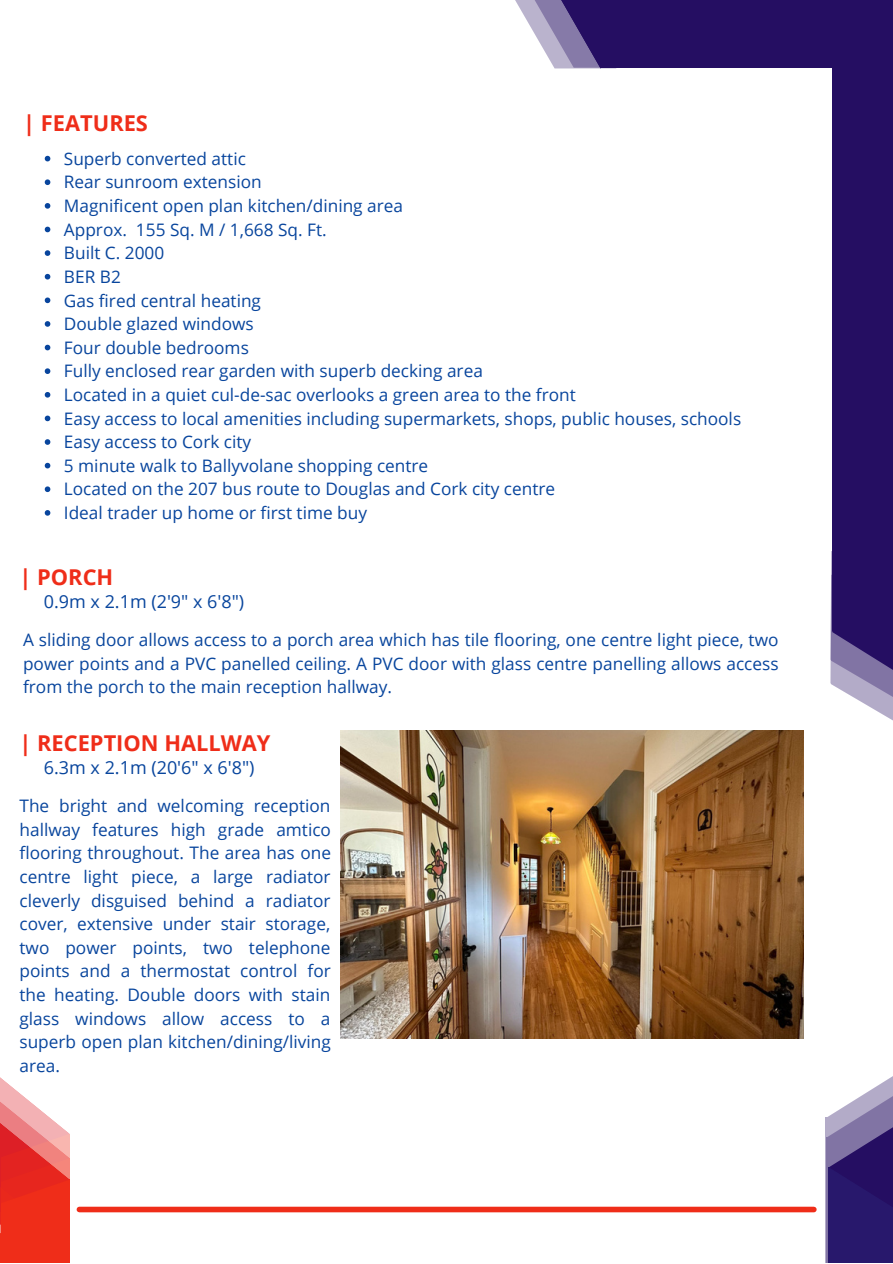
<style>
.page{position:relative;width:893px;height:1264px;background:#fff}
.page>*{position:absolute;margin:0;border:0;box-sizing:border-box;transform-origin:0 0}
.t1{font:700 21.9px "Open Sans";color:#ef2d19}
.t2{font:18px "Open Sans";color:#08459d}
.t3{font:17.25px/23.5px "Open Sans";color:#08459d;text-align:justify}
</style>
<div class="page">
<svg style="left:515px;top:0;width:13px;height:22px"></svg>
<svg style="left:528px;top:0;width:27px;height:68px;fill:#bab3cd"></svg>
<div style="left:601px;top:0;width:291px;height:68px;background:#250e62"></div>
<svg style="left:830px;top:602px;width:62px;height:118px"></svg>
<div style="left:831px;top:0;width:61px;height:631px;background:#250e62"></div>
<svg style="left:831px;top:572px;width:61px;height:119px;fill:#250e62"></svg>
<svg style="left:555px;top:0;width:46px;height:68px;background:#604f8c"></svg>
<div style="left:826px;top:1136px;width:66px;height:126px;background:#28186c"></div>
<svg style="left:825px;top:1077px;width:67px;height:142px"></svg>
<div style="left:79px;top:1206px;width:734px;height:6px;background:#ef2d19"></div>
<svg style="left:0;top:1077px;width:70px;height:185px"></svg>
<svg style="left:45px;top:156px;width:5px;height:5px"></svg>
<svg style="left:45px;top:179px;width:5px;height:6px"></svg>
<svg style="left:45px;top:203px;width:5px;height:6px"></svg>
<svg style="left:45px;top:227px;width:5px;height:5px"></svg>
<svg style="left:45px;top:250px;width:5px;height:6px"></svg>
<svg style="left:45px;top:274px;width:5px;height:5px"></svg>
<svg style="left:45px;top:297px;width:5px;height:6px"></svg>
<svg style="left:45px;top:321px;width:5px;height:6px"></svg>
<svg style="left:45px;top:345px;width:5px;height:5px"></svg>
<svg style="left:45px;top:368px;width:5px;height:6px"></svg>
<svg style="left:45px;top:392px;width:5px;height:5px"></svg>
<svg style="left:45px;top:415px;width:5px;height:6px"></svg>
<svg style="left:45px;top:439px;width:5px;height:6px"></svg>
<svg style="left:45px;top:463px;width:5px;height:5px"></svg>
<svg style="left:45px;top:486px;width:5px;height:6px"></svg>
<svg style="left:45px;top:510px;width:5px;height:5px"></svg>
<img style="left:341px;top:731px;width:462px;height:307px">
<p class="t1" style="left:23px;top:107px;width:126px">| FEATURES</p>
<p class="t3" style="left:64px;top:146px;width:183px">Superb converted attic</p>
<p class="t3" style="left:64px;top:170px;width:199px">Rear sunroom extension</p>
<p class="t3" style="left:64px;top:193px;width:340px">Magnificent open plan kitchen/dining area</p>
<p class="t3" style="left:64px;top:217px;width:264px">Approx. 155 Sq. M / 1,668 Sq. Ft.</p>
<p class="t3" style="left:64px;top:241px;width:102px">Built C. 2000</p>
<p class="t3" style="left:64px;top:264px;width:58px">BER B2</p>
<p class="t3" style="left:64px;top:288px;width:198px">Gas fired central heating</p>
<p class="t3" style="left:64px;top:311px;width:191px">Double glazed windows</p>
<p class="t3" style="left:64px;top:335px;width:186px">Four double bedrooms</p>
<p class="t3" style="left:64px;top:359px;width:420px">Fully enclosed rear garden with superb decking area</p>
<p class="t3" style="left:64px;top:382px;width:513px">Located in a quiet cul-de-sac overlooks a green area to the front</p>
<p class="t3" style="left:64px;top:406px;width:678px">Easy access to local amenities including supermarkets, shops, public houses, schools</p>
<p class="t3" style="left:64px;top:430px;width:189px">Easy access to Cork city</p>
<p class="t3" style="left:64px;top:453px;width:366px">5 minute walk to Ballyvolane shopping centre</p>
<p class="t3" style="left:64px;top:477px;width:492px">Located on the 207 bus route to Douglas and Cork city centre</p>
<p class="t3" style="left:64px;top:500px;width:304px">Ideal trader up home or first time buy</p>
<p class="t1" style="left:20px;top:562px;width:95px">| PORCH</p>
<p class="t2" style="left:44px;top:589px;width:202px">0.9m x 2.1m (2'9" x 6'8")</p>
<p class="t3" style="left:23px;top:627px;width:757px">A sliding door allows access to a porch area which has tile flooring, one centre light piece, two power points and a PVC panelled ceiling. A PVC door with glass centre panelling allows access from the porch to the main reception hallway.</p>
<p class="t1" style="left:20px;top:728px;width:252px">| RECEPTION HALLWAY</p>
<p class="t2" style="left:44px;top:754px;width:212px">6.3m x 2.1m (20'6" x 6'8")</p>
<p class="t3" style="left:20px;top:793px;width:313px">The bright and welcoming reception hallway features high grade amtico flooring throughout. The area has one centre light piece, a large radiator cleverly disguised behind a radiator cover, extensive under stair storage, two power points, two telephone points and a thermostat control for the heating. Double doors with stain glass windows allow access to a superb open plan kitchen/dining/living area.</p>
</div>
